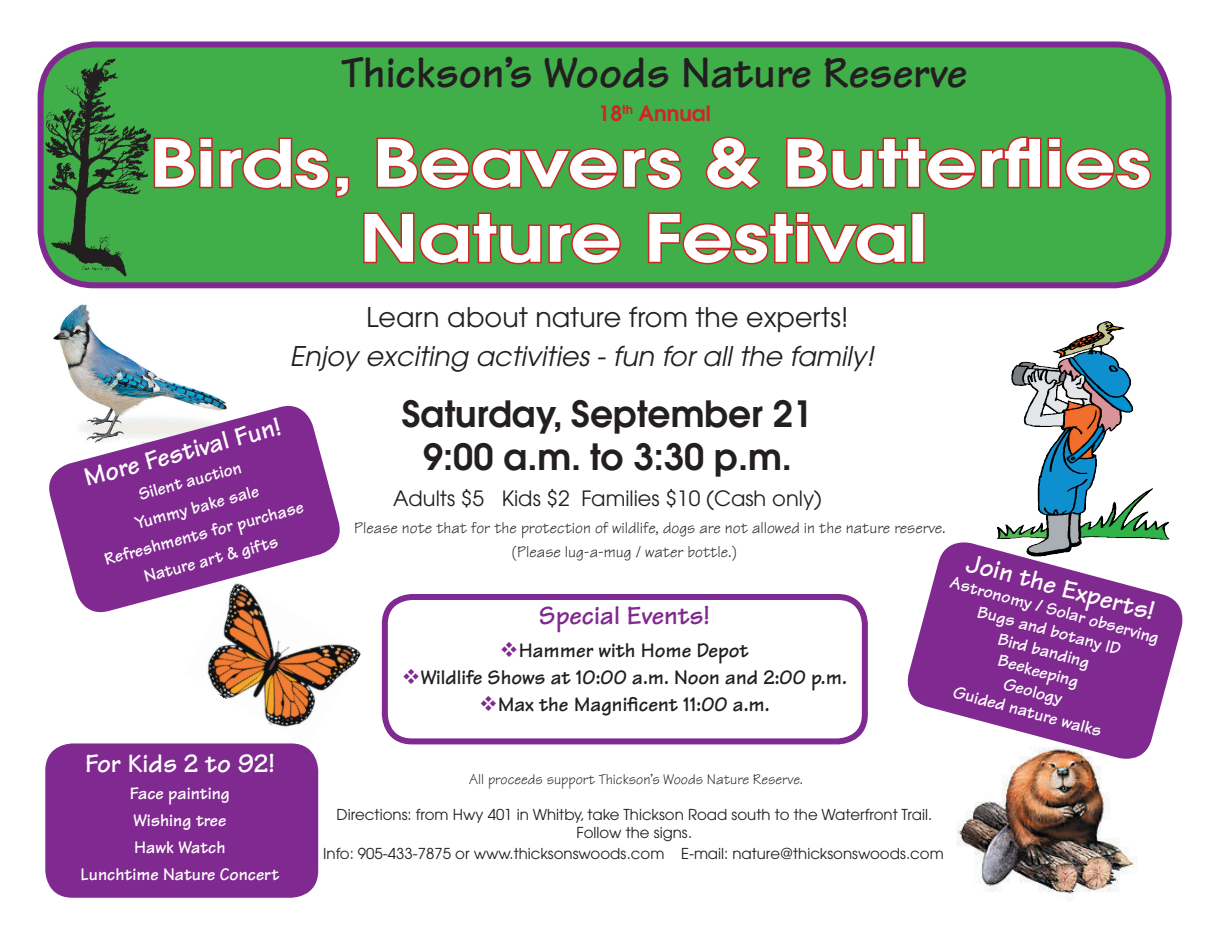
<style>
.page{position:relative;width:1215px;height:945px;background:#fff}
.page>*{position:absolute;margin:0;border:0;box-sizing:border-box;transform-origin:0 0}
.t1{font:600 64.5px "Avant Garde";color:#fff;scale:1.25 1}
.t2{font:700 45px "Tekton";color:#231f20}
.t3{font:600 36px/43.2px "Avant Garde";color:#231f20;text-align:center}
.t4{font:700 27px "Tekton";color:#fff}
.t5{font:italic 27px "Avant Garde";color:#231f20}
.t6{font:27px "Avant Garde";color:#231f20}
.t7{font:700 27px "Tekton";color:#802990}
.t8{font:700 21px "Tekton";color:#231f20}
.t9{font:21px "Avant Garde";color:#231f20}
.t10{font:600 21px "Avant Garde";color:#d1232a}
.t11{font:700 18px "Tekton";color:#fff}
.t12{font:16.5px "Tekton";color:#231f20}
.t13{font:15px/21.6px "Avant Garde";color:#231f20;text-align:center}
.t14{font:15px "Tekton";color:#231f20}
.s1{color:#802990}
</style>
<div class="page">
<img style="left:207px;top:618px;width:154px;height:109px">
<img style="left:53px;top:304px;width:169px;height:96px">
<img style="left:956px;top:765px;width:181px;height:136px">
<svg style="left:37px;top:41px;width:1135px;height:244px;background:#47a650"></svg>
<div style="left:45px;top:743px;width:273px;height:155px;background:#802990"></div>
<svg style="left:381px;top:594px;width:487px;height:147px"></svg>
<svg style="left:907px;top:542px;width:276px;height:223px;fill:#802990"></svg>
<svg style="left:49px;top:400px;width:291px;height:218px;fill:#802990"></svg>
<img style="left:997px;top:321px;width:174px;height:236px">
<svg style="left:156px;top:135px;width:195px;height:64px;background:#628c41"></svg>
<svg style="left:375px;top:135px;width:308px;height:56px;background:#658940"></svg>
<svg style="left:704px;top:135px;width:60px;height:57px;background:#648a40"></svg>
<svg style="left:785px;top:135px;width:368px;height:56px;background:#698640"></svg>
<svg style="left:362px;top:211px;width:260px;height:55px;background:#658940"></svg>
<svg style="left:646px;top:211px;width:261px;height:55px;background:#688740"></svg>
<div style="left:911px;top:213px;width:14px;height:50px;border:3px solid #d1232a"></div>
<img style="left:38px;top:55px;width:118px;height:224px">
<p class="t2" style="left:341px;top:44px;width:627px">Thickson’s Woods Nature Reserve</p>
<p class="t10" style="left:599px;top:100px;width:114px">18<sup>th</sup> Annual</p>
<p class="t1" style="left:149px;top:121px;width:803px">Birds, Beavers &amp; Butterflies</p>
<p class="t1" style="left:359px;top:196px;width:456px">Nature Festival</p>
<p class="t6" style="left:366px;top:301px;width:484px">Learn about nature from the experts!</p>
<p class="t5" style="left:290px;top:340px;width:586px">Enjoy exciting activities - fun for all the family!</p>
<p class="t4" style="left:80px;top:462px;width:204px;rotate:-15deg">More Festival Fun!</p>
<p class="t11" style="left:136px;top:483px;width:107px;rotate:-15deg">Silent auction</p>
<p class="t11" style="left:133px;top:512px;width:129px;rotate:-15deg">Yummy bake sale</p>
<p class="t11" style="left:102px;top:548px;width:207px;rotate:-15deg">Refreshments for purchase</p>
<p class="t11" style="left:141px;top:566px;width:139px;rotate:-15deg">Nature art &amp; gifts</p>
<p class="t4" style="left:85px;top:747px;width:191px">For Kids 2 to 92!</p>
<p class="t11" style="left:130px;top:782px;width:102px">Face painting</p>
<p class="t11" style="left:134px;top:809px;width:94px">Wishing tree</p>
<p class="t11" style="left:134px;top:836px;width:93px">Hawk Watch</p>
<p class="t11" style="left:81px;top:863px;width:200px">Lunchtime Nature Concert</p>
<p class="t3" style="left:402px;top:392px;width:413px">Saturday, September 21<br>9:00 a.m. to 3:30 p.m.</p>
<p class="t9" style="left:393px;top:486px;width:431px">Adults $5 Kids $2 Families $10 (Cash only)</p>
<p class="t12" style="left:354px;top:518px;width:593px">Please note that for the protection of wildlife, dogs are not allowed in the nature reserve.</p>
<p class="t12" style="left:512px;top:542px;width:227px">(Please lug-a-mug / water bottle.)</p>
<p class="t7" style="left:539px;top:598px;width:173px">Special Events!</p>
<p class="t8" style="left:500px;top:637px;width:250px"><span class="s1">❖</span>Hammer with Home Depot</p>
<p class="t8" style="left:402px;top:664px;width:446px"><span class="s1">❖</span>Wildlife Shows at 10:00 a.m. Noon and 2:00 p.m.</p>
<p class="t8" style="left:479px;top:691px;width:292px"><span class="s1">❖</span>Max the Magnificent 11:00 a.m.</p>
<p class="t14" style="left:469px;top:770px;width:336px">All proceeds support Thickson’s Woods Nature Reserve.</p>
<p class="t4" style="left:972px;top:545px;width:195px;rotate:15deg">Join the Experts!</p>
<p class="t11" style="left:953px;top:571px;width:217px;rotate:15deg">Astronomy / Solar observing</p>
<p class="t11" style="left:981px;top:600px;width:149px;rotate:15deg">Bugs and botany ID</p>
<p class="t11" style="left:1001px;top:627px;width:96px;rotate:15deg">Bird banding</p>
<p class="t11" style="left:1001px;top:649px;width:84px;rotate:15deg">Beekeeping</p>
<p class="t11" style="left:1007px;top:672px;width:62px;rotate:15deg">Geology</p>
<p class="t11" style="left:957px;top:680px;width:155px;rotate:15deg">Guided nature walks</p>
<p class="t13" style="left:337px;top:803px;width:597px">Directions: from Hwy 401 in Whitby, take Thickson Road south to the Waterfront Trail.</p>
<p class="t13" style="left:323px;top:821px;width:622px">Follow the signs.<br>Info: 905-433-7875 or www.thicksonswoods.com E-mail: nature@thicksonswoods.com</p>
</div>
